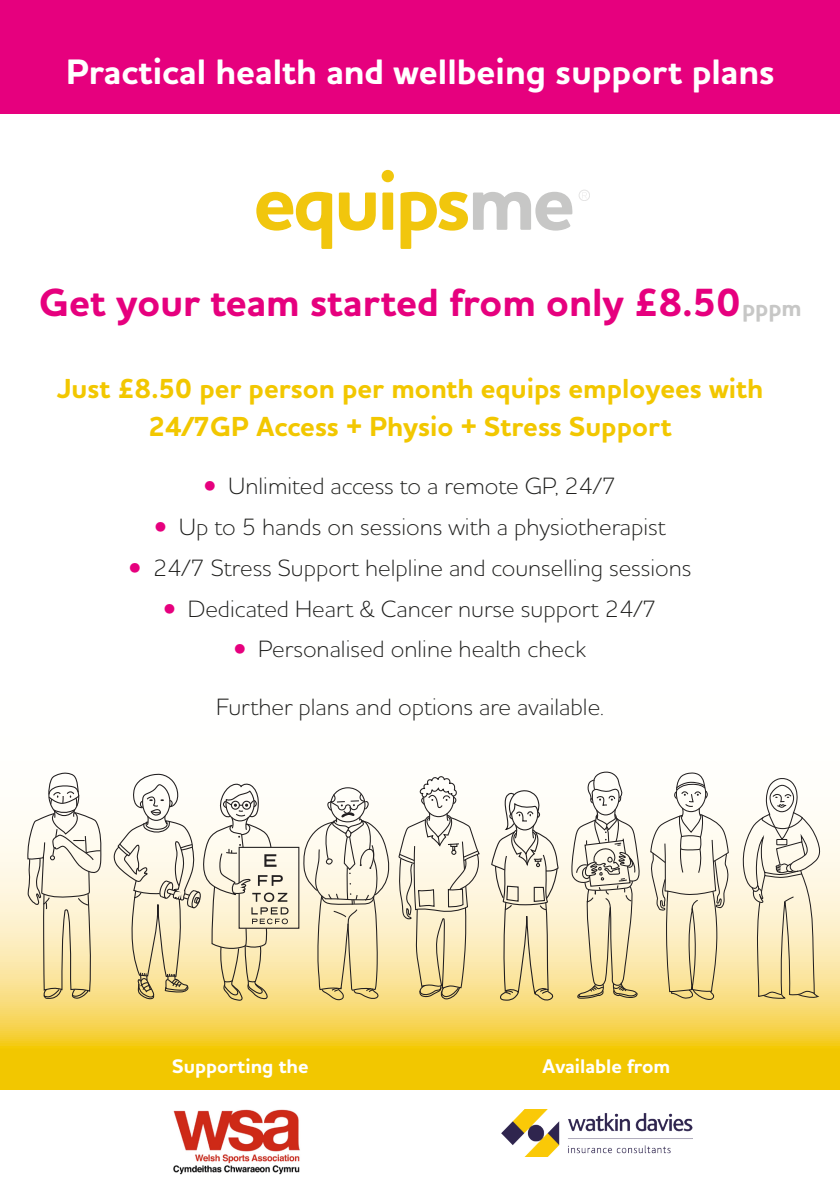
<style>
.page{position:relative;width:840px;height:1191px;background:#fff}
.page>*{position:absolute;margin:0;border:0;box-sizing:border-box;transform-origin:0 0}
.t1{font:700 40px "Houschka Pro";color:#e6007e}
.t2{font:700 36px "Houschka Pro";color:#fff}
.t3{font:700 28px/38px "Houschka Pro";color:#f2c700;text-align:center}
.t4{font:300 24px "Houschka Pro";color:#1d1d1b}
.t5{font:700 20px "Houschka Pro";color:#fff}
.s1{font-size:24px;color:#c7c7c6}
.s2{color:#e6007e}
</style>
<div class="page">
<svg style="left:0;top:820px;width:839px;height:229px;background:#f8dd75"></svg>
<div style="left:1px;top:0;width:838px;height:113px;background:#e6007e"></div>
<svg style="left:256px;top:192px;width:76px;height:57px"></svg>
<svg style="left:338px;top:192px;width:37px;height:39px"></svg>
<svg style="left:381px;top:170px;width:12px;height:60px"></svg>
<svg style="left:400px;top:192px;width:172px;height:57px"></svg>
<svg style="left:582px;top:192px;width:4px;height:6px"></svg>
<div style="left:578px;top:190px;width:11px;height:11px;border:1px solid #c8c7c7;border-radius:50%"></div>
<svg style="left:739px;top:778px;width:81px;height:221px"></svg>
<svg style="left:648px;top:772px;width:81px;height:228px"></svg>
<svg style="left:398px;top:776px;width:82px;height:224px"></svg>
<svg style="left:113px;top:773px;width:276px;height:247px"></svg>
<svg style="left:570px;top:771px;width:70px;height:228px"></svg>
<svg style="left:489px;top:790px;width:70px;height:230px"></svg>
<svg style="left:27px;top:772px;width:75px;height:227px"></svg>
<div style="left:0;top:1049px;width:839px;height:40px;background:#f2c700"></div>
<img style="left:173px;top:1109px;width:127px;height:66px">
<img style="left:501px;top:1110px;width:191px;height:46px">
<p class="t2" style="left:66px;top:48px;width:709px">Practical health and wellbeing support plans</p>
<p class="t1" style="left:39px;top:276px;width:763px">Get your team started from only £8.50<span class="s1">pppm</span></p>
<p class="t3" style="left:57px;top:370px;width:707px">Just £8.50 per person per month equips employees with<br>24/7GP Access + Physio + Stress Support</p>
<p class="t4" style="left:204px;top:470px;width:413px"><span class="s2">•</span> Unlimited access to a remote GP, 24/7</p>
<p class="t4" style="left:154px;top:511px;width:512px"><span class="s2">•</span> Up to 5 hands on sessions with a physiotherapist</p>
<p class="t4" style="left:129px;top:552px;width:564px"><span class="s2">•</span> 24/7 Stress Support helpline and counselling sessions</p>
<p class="t4" style="left:163px;top:593px;width:494px"><span class="s2">•</span> Dedicated Heart &amp; Cancer nurse support 24/7</p>
<p class="t4" style="left:234px;top:634px;width:354px"><span class="s2">•</span> Personalised online health check</p>
<p class="t4" style="left:216px;top:691px;width:389px">Further plans and options are available.</p>
<p class="t5" style="left:172px;top:1053px;width:138px">Supporting the</p>
<p class="t5" style="left:542px;top:1053px;width:129px">Available from</p>
</div>
